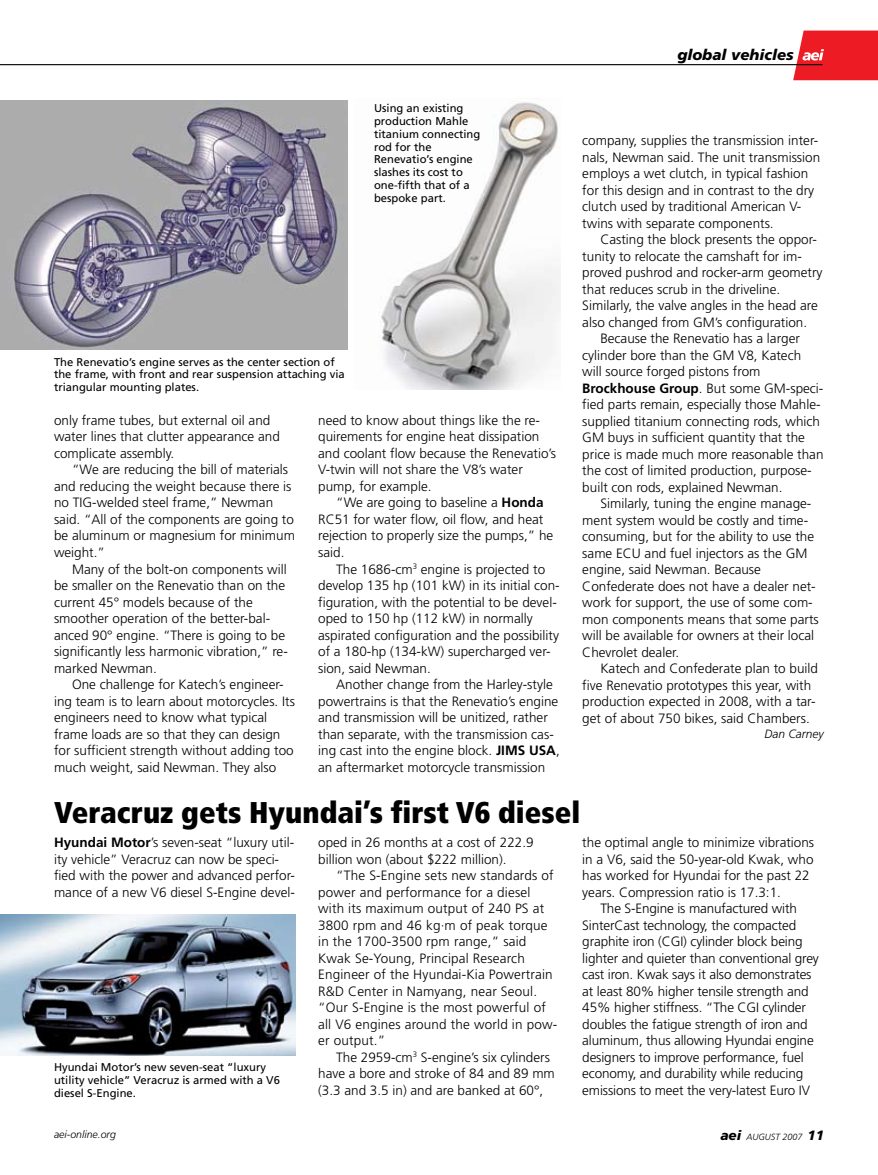
<style>
.page{position:relative;width:878px;height:1175px;background:#fff}
.page>*{position:absolute;margin:0;border:0;box-sizing:border-box;transform-origin:0 0}
.t1{font:900 condensed 30px "Frutiger LT Std";color:#000}
.t2{font:italic 900 15px "Frutiger LT Std";color:#000}
.t3{font:300 13.5px/16.5px "Frutiger LT Std";color:#000}
.t4{font:italic 300 12px "Frutiger LT Std";color:#000}
.t5{font:11.25px/12.8px "Frutiger LT Std";color:#000}
.t6{font:italic 300 10.5px "Frutiger LT Std";color:#000}
.t7{font:italic 300 9px "Frutiger LT Std";color:#000}
.s1{font-weight:700}
.s2{font-weight:900;font-size:13.5px}
</style>
<div class="page">
<svg style="left:793px;top:31px;width:85px;height:49px;background:#ee3037"></svg>
<hr style="left:0;top:64px;width:822px;height:1px;background:#000">
<img style="left:0;top:100px;width:347px;height:249px">
<img style="left:379px;top:102px;width:181px;height:287px">
<img style="left:0;top:914px;width:296px;height:142px">
<p class="t5" style="left:374px;top:102px;width:108px">Using an existing production Mahle titanium connecting rod for the<br>Renevatio’s engine slashes its cost to one-fifth that of a bespoke part.</p>
<p class="t5" style="left:54px;top:355px;width:292px">The Renevatio’s engine serves as the center section of the frame, with front and rear suspension attaching via triangular mounting plates.</p>
<p class="t3" style="left:54px;top:412px;width:227px">only frame tubes, but external oil and water lines that clutter appearance and complicate assembly.</p>
<p class="t3" style="left:54px;top:462px;width:242px;text-indent:18px">“We are reducing the bill of materials and reducing the weight because there is no TIG-welded steel frame,” Newman said. “All of the components are going to be aluminum or magnesium for minimum weight.”</p>
<p class="t3" style="left:54px;top:561px;width:235px;text-indent:18px">Many of the bolt-on components will be smaller on the Renevatio than on the current 45° models because of the smoother operation of the better-bal&shy;anced 90° engine. “There is going to be significantly less harmonic vibration,” re&shy;marked Newman.</p>
<p class="t3" style="left:54px;top:676px;width:242px;text-indent:18px">One challenge for Katech’s engineer&shy;ing team is to learn about motorcycles. Its engineers need to know what typical frame loads are so that they can design for sufficient strength without adding too much weight, said Newman. They also</p>
<p class="t3" style="left:318px;top:412px;width:239px">need to know about things like the re&shy;quirements for engine heat dissipation and coolant flow because the Renevatio’s V-twin will not share the V8’s water pump, for example.</p>
<p class="t3" style="left:318px;top:495px;width:237px;text-indent:18px">“We are going to baseline a <span class="s1">Honda<br></span>RC51 for water flow, oil flow, and heat rejection to properly size the pumps,” he said.</p>
<p class="t3" style="left:318px;top:561px;width:243px;text-indent:18px">The 1686-cm<sup>3</sup> engine is projected to develop 135 hp (101 kW) in its initial con&shy;figuration, with the potential to be devel&shy;oped to 150 hp (112 kW) in normally aspirated configuration and the possibility of a 180-hp (134-kW) supercharged ver&shy;sion, said Newman.</p>
<p class="t3" style="left:318px;top:676px;width:243px;text-indent:18px">Another change from the Harley-style powertrains is that the Renevatio’s engine and transmission will be unitized, rather than separate, with the transmission cas&shy;ing cast into the engine block. <span class="s1">JIMS USA</span>, an aftermarket motorcycle transmission</p>
<p class="t2" style="left:677px;top:46px;width:118px">global vehicles</p>
<p class="t3" style="left:582px;top:132px;width:239px">company, supplies the transmission inter&shy;nals, Newman said. The unit transmission employs a wet clutch, in typical fashion for this design and in contrast to the dry clutch used by traditional American V&shy;twins with separate components.</p>
<p class="t3" style="left:600px;top:231px;width:218px">Casting the block presents the oppor-</p>
<p class="t3" style="left:582px;top:248px;width:221px">tunity to relocate the camshaft for im-</p>
<p class="t3" style="left:582px;top:264px;width:242px">proved pushrod and rocker-arm geometry</p>
<p class="t3" style="left:582px;top:281px;width:199px">that reduces scrub in the driveline.</p>
<p class="t3" style="left:582px;top:297px;width:237px">Similarly, the valve angles in the head are</p>
<p class="t3" style="left:582px;top:314px;width:226px">also changed from GM’s configuration.</p>
<p class="t3" style="left:600px;top:330px;width:201px">Because the Renevatio has a larger</p>
<p class="t3" style="left:582px;top:347px;width:220px">cylinder bore than the GM V8, Katech</p>
<p class="t3" style="left:582px;top:363px;width:180px">will source forged pistons from</p>
<p class="t3" style="left:582px;top:380px;width:243px"><span class="s1">Brockhouse Group</span>. But some GM-speci-</p>
<p class="t3" style="left:582px;top:396px;width:240px">fied parts remain, especially those Mahle-</p>
<p class="t3" style="left:582px;top:413px;width:239px">supplied titanium connecting rods, which</p>
<p class="t3" style="left:582px;top:429px;width:224px">GM buys in sufficient quantity that the</p>
<p class="t3" style="left:582px;top:446px;width:243px">price is made much more reasonable than</p>
<p class="t3" style="left:582px;top:462px;width:231px">the cost of limited production, purpose-</p>
<p class="t3" style="left:582px;top:479px;width:202px">built con rods, explained Newman.</p>
<p class="t3" style="left:600px;top:495px;width:213px">Similarly, tuning the engine manage-</p>
<p class="t3" style="left:582px;top:512px;width:227px">ment system would be costly and time-</p>
<p class="t3" style="left:582px;top:528px;width:233px">consuming, but for the ability to use the</p>
<p class="t3" style="left:582px;top:545px;width:227px">same ECU and fuel injectors as the GM</p>
<p class="t3" style="left:582px;top:561px;width:180px">engine, said Newman. Because</p>
<p class="t3" style="left:582px;top:578px;width:235px">Confederate does not have a dealer net-</p>
<p class="t3" style="left:582px;top:594px;width:232px">work for support, the use of some com-</p>
<p class="t3" style="left:582px;top:611px;width:238px">mon components means that some parts</p>
<p class="t3" style="left:582px;top:627px;width:233px">will be available for owners at their local</p>
<p class="t3" style="left:582px;top:644px;width:98px">Chevrolet dealer.</p>
<p class="t3" style="left:600px;top:660px;width:219px">Katech and Confederate plan to build</p>
<p class="t3" style="left:582px;top:677px;width:230px">five Renevatio prototypes this year, with</p>
<p class="t3" style="left:582px;top:693px;width:235px">production expected in 2008, with a tar-</p>
<p class="t3" style="left:582px;top:710px;width:229px">get of about 750 bikes, said Chambers.</p>
<p class="t4" style="left:764px;top:727px;width:61px">Dan Carney</p>
<h1 class="t1" style="left:54px;top:794px;width:528px">Veracruz gets Hyundai’s first V6 diesel</h1>
<p class="t3" style="left:54px;top:834px;width:242px"><span class="s1">Hyundai Motor</span>’s seven-seat “luxury util&shy;ity vehicle” Veracruz can now be speci&shy;fied with the power and advanced perfor&shy;mance of a new V6 diesel S-Engine devel-</p>
<p class="t3" style="left:318px;top:834px;width:217px">oped in 26 months at a cost of 222.9 billion won (about $222 million).</p>
<p class="t3" style="left:582px;top:834px;width:233px">the optimal angle to minimize vibrations in a V6, said the 50-year-old Kwak, who has worked for Hyundai for the past 22 years. Compression ratio is 17.3:1.</p>
<p class="t3" style="left:582px;top:900px;width:238px;text-indent:18px">The S-Engine is manufactured with SinterCast technology, the compacted graphite iron (CGI) cylinder block being lighter and quieter than conventional grey cast iron. Kwak says it also demonstrates at least 80% higher tensile strength and 45% higher stiffness. “The CGI cylinder doubles the fatigue strength of iron and aluminum, thus allowing Hyundai engine designers to improve performance, fuel economy, and durability while reducing emissions to meet the very-latest Euro IV</p>
<p class="t3" style="left:318px;top:867px;width:241px;text-indent:18px">“The S-Engine sets new standards of power and performance for a diesel with its maximum output of 240 PS at 3800 rpm and 46 kg·m of peak torque in the 1700-3500 rpm range,” said Kwak Se-Young, Principal Research Engineer of the Hyundai-Kia Powertrain R&amp;D Center in Namyang, near Seoul. “Our S-Engine is the most powerful of all V6 engines around the world in pow&shy;er output.”</p>
<p class="t3" style="left:318px;top:1049px;width:238px;text-indent:18px">The 2959-cm<sup>3</sup> S-engine’s six cylinders have a bore and stroke of 84 and 89 mm (3.3 and 3.5 in) and are banked at 60°,</p>
<p class="t5" style="left:54px;top:1061px;width:227px">Hyundai Motor’s new seven-seat “luxury utility vehicle” Veracruz is armed with a V6 diesel S-Engine.</p>
<p class="t6" style="left:54px;top:1128px;width:63px">aei-online.org</p>
<p class="t7" style="left:720px;top:1132px;width:105px"><span class="s2">aei</span> AUGUST 2007 <span class="s2">11</span></p>
</div>
